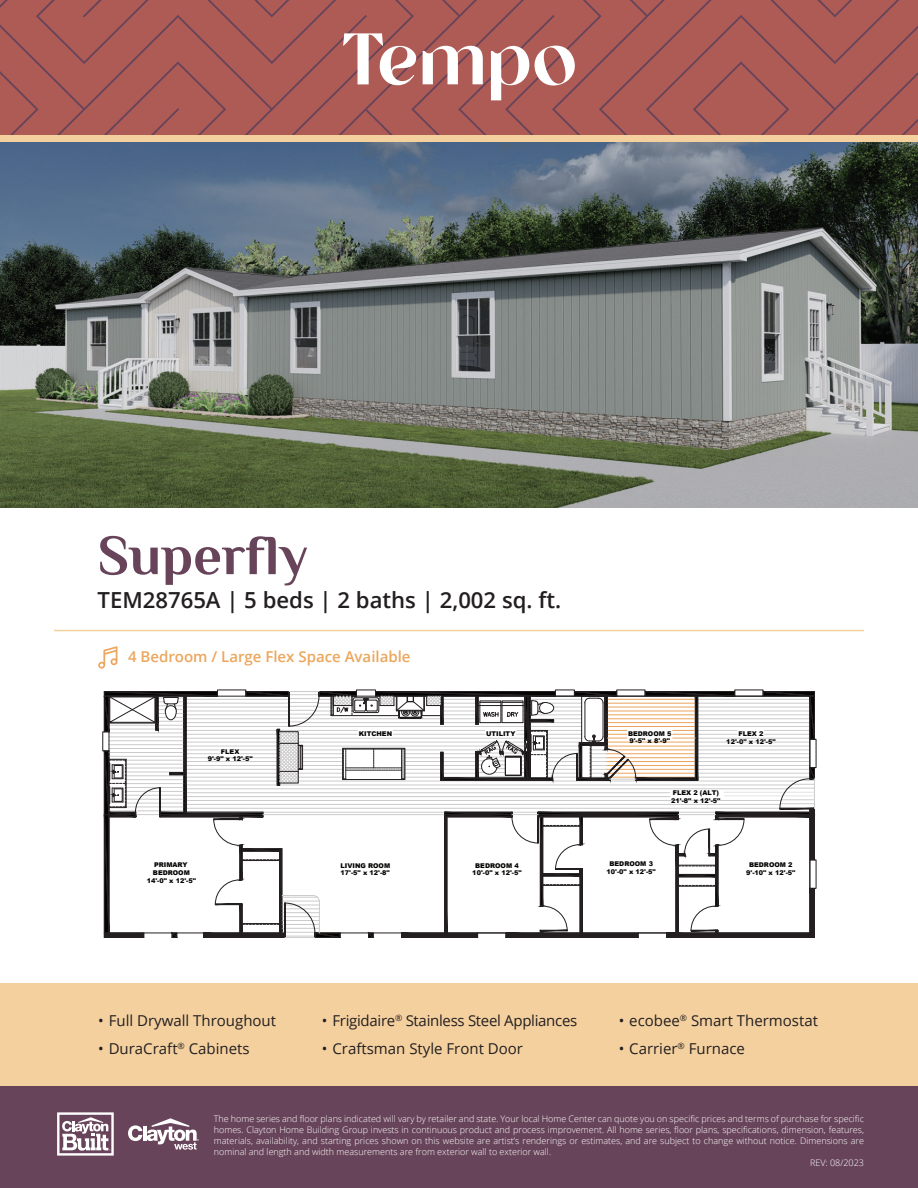
<style>
.page{position:relative;width:918px;height:1188px;background:#fff}
.page>*{position:absolute;margin:0;border:0;box-sizing:border-box;transform-origin:0 0}
.t1{font:700 56.55px "Philosopher";color:#68445a}
.t2{font:600 22.2px "Open Sans";color:#231f20}
.t3{font:15px "Open Sans";color:#231f20}
.t4{font:15px "Open Sans";letter-spacing:-.02em;color:#231f20}
.t5{font:600 15px "Open Sans";color:#eca65d}
.t6{font:300 9px "Open Sans";color:#fff}
.t7{font:900 6.6px/7.8px "Arial";color:#040503}
.t8{font:900 6.6px "Arial";color:#040503}
.s1{font-style:inherit}
</style>
<div class="page">
<svg style="left:0;top:0;width:36px;height:66px;background:#aa5956"></svg>
<svg style="left:0;top:66px;width:36px;height:69px;background:#a95956"></svg>
<svg style="left:36px;top:0;width:47px;height:135px;background:#aa5956"></svg>
<svg style="left:83px;top:0;width:247px;height:135px;background:#a95956"></svg>
<svg style="left:330px;top:0;width:588px;height:135px;background:#ae615e"></svg>
<div style="left:0;top:1085px;width:918px;height:103px;background:#68445a"></div>
<svg style="left:57px;top:1112px;width:57px;height:44px"></svg>
<div style="left:0;top:983px;width:918px;height:102px;background:#f4d09f"></div>
<svg style="left:128px;top:1118px;width:71px;height:32px"></svg>
<div style="left:0;top:135px;width:918px;height:8px;background:#f4d09f"></div>
<hr style="left:54px;top:630px;width:810px;height:1px;background:#f4d09f">
<svg style="left:104px;top:691px;width:711px;height:247px"></svg>
<img style="left:0;top:143px;width:918px;height:365px">
<svg style="left:98px;top:646px;width:19px;height:23px"></svg>
<h1 class="t1" style="left:97px;top:525px;width:212px">Superfly</h1>
<h2 class="t2" style="left:97px;top:585px;width:465px">TEM28765A | 5 beds | 2 baths | 2,002 sq. ft.</h2>
<h3 class="t5" style="left:128px;top:646px;width:284px">4 Bedroom / Large Flex Space Available</h3>
<p class="t8" style="left:221px;top:746px;width:20px">FLEX</p>
<p class="t7" style="left:208px;top:755px;width:46px">9'-9" x 12'-5"</p>
<p class="t8" style="left:628px;top:728px;width:45px">BEDROOM 5</p>
<p class="t7" style="left:629px;top:737px;width:42px">9'-5" x 8'-9"</p>
<p class="t8" style="left:359px;top:728px;width:35px">KITCHEN</p>
<p class="t8" style="left:486px;top:728px;width:31px">UTILITY</p>
<p class="t8" style="left:738px;top:729px;width:27px">FLEX 2</p>
<p class="t7" style="left:726px;top:737px;width:51px">12'-0" x 12'-5"</p>
<p class="t7" style="left:671px;top:788px;width:51px"><span class="s1">FLEX 2</span> (ALT)<br>21'-8" x 12'-5"</p>
<p class="t8" style="left:154px;top:860px;width:35px">PRIMARY</p>
<p class="t8" style="left:341px;top:860px;width:51px">LIVING ROOM</p>
<p class="t7" style="left:341px;top:869px;width:51px">17'-5" x 12'-8"</p>
<p class="t8" style="left:153px;top:868px;width:38px">BEDROOM</p>
<p class="t7" style="left:147px;top:876px;width:51px">14'-0" x 12'-5"</p>
<p class="t8" style="left:475px;top:860px;width:45px">BEDROOM 4</p>
<p class="t7" style="left:472px;top:869px;width:51px">10'-0" x 12'-5"</p>
<p class="t8" style="left:610px;top:859px;width:45px">BEDROOM 3</p>
<p class="t7" style="left:607px;top:868px;width:51px">10'-0" x 12'-5"</p>
<p class="t8" style="left:749px;top:860px;width:45px">BEDROOM 2</p>
<p class="t7" style="left:746px;top:869px;width:51px">9'-10" x 12'-5"</p>
<h3 class="t3" style="left:98px;top:1010px;width:179px">• Full Drywall Throughout</h3>
<h3 class="t3" style="left:98px;top:1038px;width:153px">• DuraCraft<sup>®</sup> Cabinets</h3>
<h3 class="t4" style="left:322px;top:1010px;width:257px">• Frigidaire<sup>®</sup> Stainless Steel Appliances</h3>
<h3 class="t3" style="left:322px;top:1038px;width:203px">• Craftsman Style Front Door</h3>
<h3 class="t3" style="left:619px;top:1010px;width:201px">• ecobee<sup>®</sup> Smart Thermostat</h3>
<h3 class="t3" style="left:619px;top:1038px;width:128px">• Carrier<sup>®</sup> Furnace</h3>
<p class="t6" style="left:214px;top:1113px;width:652px">The home series and floor plans indicated will vary by retailer and state. Your local Home Center can quote you on specific prices and terms of purchase for specific</p>
<p class="t6" style="left:214px;top:1124px;width:652px">homes. Clayton Home Building Group invests in continuous product and process improvement. All home series, floor plans, specifications, dimension, features,</p>
<p class="t6" style="left:214px;top:1135px;width:652px">materials, availability, and starting prices shown on this website are artist’s renderings or estimates, and are subject to change without notice. Dimensions are</p>
<p class="t6" style="left:214px;top:1145px;width:339px">nominal and length and width measurements are from exterior wall to exterior wall.</p>
<p class="t6" style="left:810px;top:1156px;width:55px">REV: 08/2023</p>
</div>
